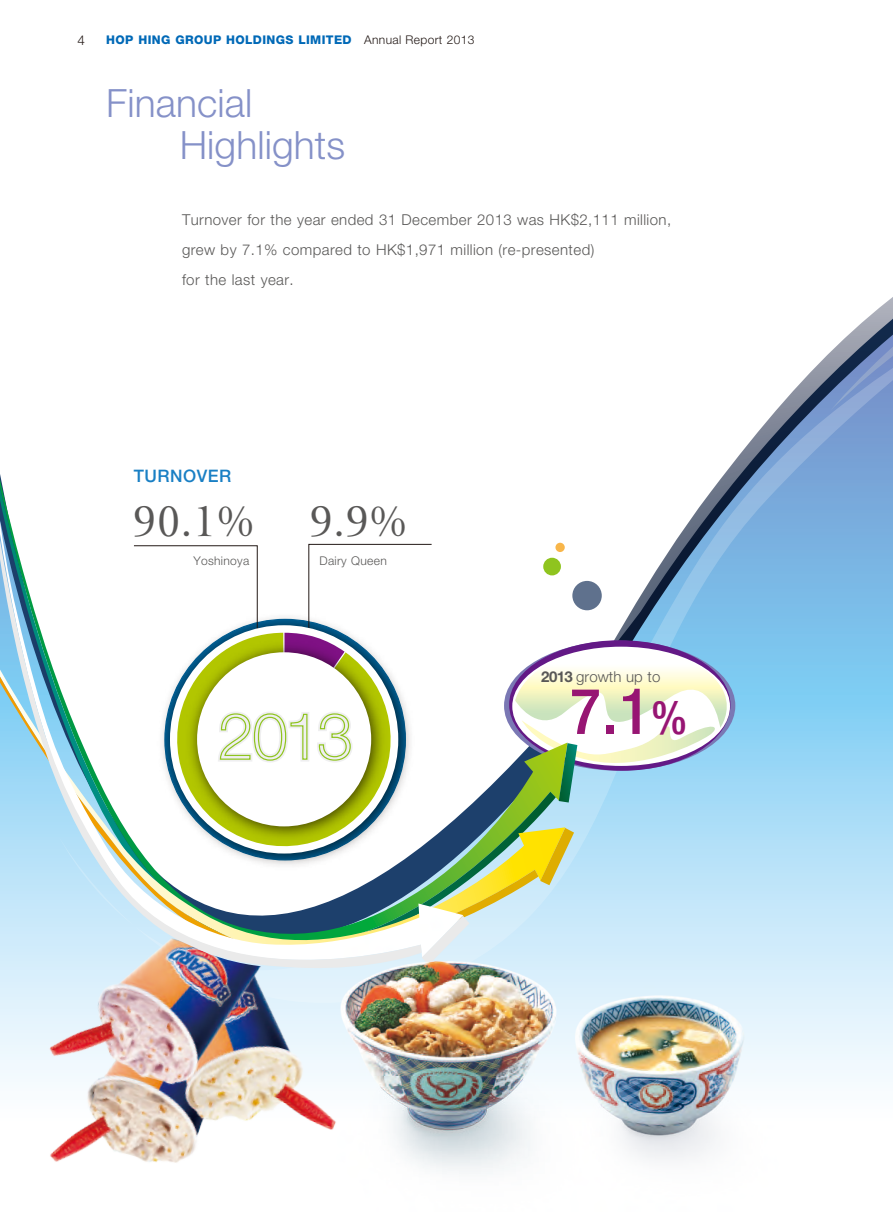
<style>
.page{position:relative;width:893px;height:1212px;background:#fff}
.page>*{position:absolute;margin:0;border:0;box-sizing:border-box;transform-origin:0 0}
.t1{font:500 condensed 63.9px "Helvetica Neue LT Std";color:#971573}
.t2{font:45.15px "Cochin LT Std";color:#595857}
.t3{font:300 39px/42px "Helvetica Neue LT Std";letter-spacing:.005em;color:#8591c8}
.t4{font:500 17.25px "Helvetica Neue LT Std";letter-spacing:.03em;color:#197fc4}
.t5{font:300 15px/30px "Helvetica Neue LT Std";letter-spacing:.03em;color:#595857}
.t6{font:300 15px "Helvetica Neue LT Std";letter-spacing:.005em;color:#595857}
.t7{font:300 13.5px "Helvetica Neue LT Std";color:#231916}
.t8{font:800 12px "Helvetica Neue LT Std";letter-spacing:.03em;color:#0069b7}
.t9{font:300 12px "Helvetica Neue LT Std";letter-spacing:.03em;color:#595857}
.s1{font-weight:300;color:#231916}
.s2{font-weight:700}
.s3{font-size:46.65px}
</style>
<div class="page">
<svg style="left:816px;top:1003px;width:77px;height:79px"></svg>
<svg style="left:876px;top:297px;width:17px;height:14px"></svg>
<svg style="left:567px;top:311px;width:326px;height:692px"></svg>
<svg style="left:509px;top:640px;width:221px;height:131px"></svg>
<svg style="left:524px;top:649px;width:203px;height:153px"></svg>
<svg style="left:516px;top:669px;width:49px;height:222px"></svg>
<svg style="left:463px;top:677px;width:75px;height:214px"></svg>
<svg style="left:540px;top:828px;width:34px;height:57px;background:#ded35b"></svg>
<svg style="left:422px;top:543px;width:41px;height:348px"></svg>
<svg style="left:0;top:474px;width:422px;height:417px"></svg>
<div style="left:572px;top:581px;width:30px;height:29px;background:#5f718d;border-radius:50%"></div>
<div style="left:543px;top:558px;width:18px;height:17px;background:#8fc41f;border-radius:50%"></div>
<div style="left:555px;top:543px;width:10px;height:9px;background:#f8b64a;border-radius:50%"></div>
<img style="left:155px;top:765px;width:260px;height:105px">
<svg style="left:163px;top:765px;width:242px;height:96px"></svg>
<img style="left:181px;top:765px;width:210px;height:81px">
<div style="left:197px;top:652px;width:174px;height:174px;background:#fff;border-radius:50%"></div>
<img style="left:394px;top:891px;width:247px;height:281px">
<img style="left:0;top:888px;width:394px;height:275px">
<svg style="left:133px;top:544px;width:299px;height:221px"></svg>
<img style="left:534px;top:942px;width:282px;height:230px">
<p class="t7" style="left:78px;top:32px;width:9px">4</p>
<p class="t8" style="left:106px;top:33px;width:370px">HOP HING GROUP HOLDINGS LIMITED <span class="s1">Annual Report 2013</span></p>
<h3 class="t3" style="left:180px;top:82px;width:167px;text-indent:-73px">Financial<br>Highlights</h3>
<p class="t5" style="left:182px;top:204px;width:491px">Turnover for the year ended 31 December 2013 was HK$2,111 million, grew by 7.1% compared to HK$1,971 million (re-presented)<br>for the last year.</p>
<p class="t4" style="left:134px;top:466px;width:99px">TURNOVER</p>
<h2 class="t2" style="left:134px;top:496px;width:275px">90.1% 9.9%</h2>
<p class="t9" style="left:193px;top:553px;width:58px">Yoshinoya</p>
<p class="t9" style="left:319px;top:553px;width:69px">Dairy Queen</p>
<p class="t6" style="left:541px;top:668px;width:121px"><span class="s2">2013</span> growth up to</p>
<h1 class="t1" style="left:570px;top:673px;width:118px">7.1<span class="s3">%</span></h1>
</div>
